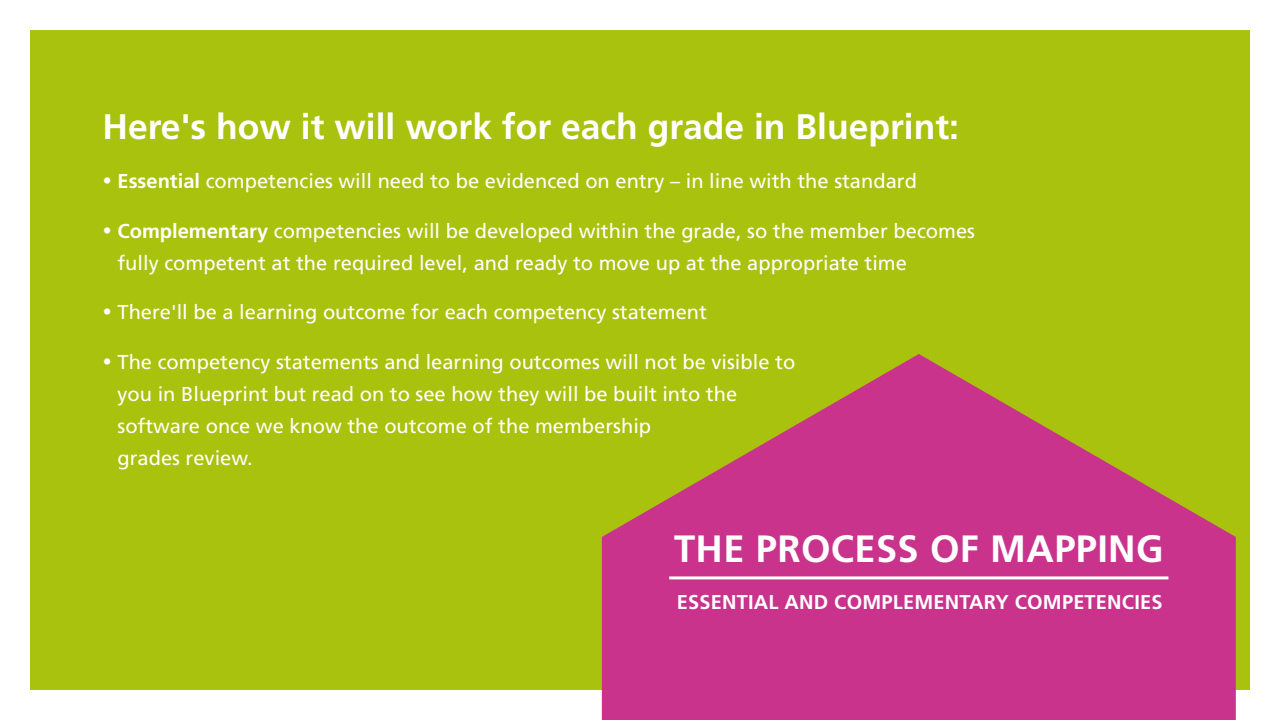
<style>
.page{position:relative;width:1280px;height:720px;background:#fff}
.page>*{position:absolute;margin:0;border:0;box-sizing:border-box;transform-origin:0 0}
.t1{font:700 38px "Frutiger";letter-spacing:.01em;color:#fff}
.t2{font:700 35.5px "Frutiger";color:#fff}
.t3{font:20.1px/31.9px "Frutiger";color:#fff}
.t4{font:700 20px "Frutiger";letter-spacing:.01em;color:#fff}
.s1{font-family:"Libre Baskerville"}
.s2{font-weight:700}
</style>
<div class="page">
<div style="left:30px;top:30px;width:1220px;height:660px;background:#a8c20d"></div>
<svg style="left:602px;top:354px;width:634px;height:366px;fill:#c9338c"></svg>
<hr style="left:669px;top:576px;width:499px;height:3px;background:#fff">
<h2 class="t2" style="left:103px;top:105px;width:858px">Here's how it will work for each grade in Blueprint:</h2>
<p class="t3" style="left:103px;top:165px;width:816px"><span class="s1">•</span> <span class="s2">Essential</span> competencies will need to be evidenced on entry – in line with the standard</p>
<p class="t3" style="left:118px;top:215px;width:859px;text-indent:-15px"><span class="s1">•</span> <span class="s2">Complementary</span> competencies will be developed within the grade, so the member becomes fully competent at the required level, and ready to move up at the appropriate time</p>
<p class="t3" style="left:103px;top:296px;width:606px"><span class="s1">•</span> There'll be a learning outcome for each competency statement</p>
<p class="t3" style="left:118px;top:346px;width:679px;text-indent:-15px"><span class="s1">•</span> The competency statements and learning outcomes will not be visible to you in Blueprint but read on to see how they will be built into the software once we know the outcome of the membership<br>grades review.</p>
<h1 class="t1" style="left:674px;top:527px;width:491px">THE PROCESS OF MAPPING</h1>
<p class="t4" style="left:677px;top:590px;width:487px">ESSENTIAL AND COMPLEMENTARY COMPETENCIES</p>
</div>
